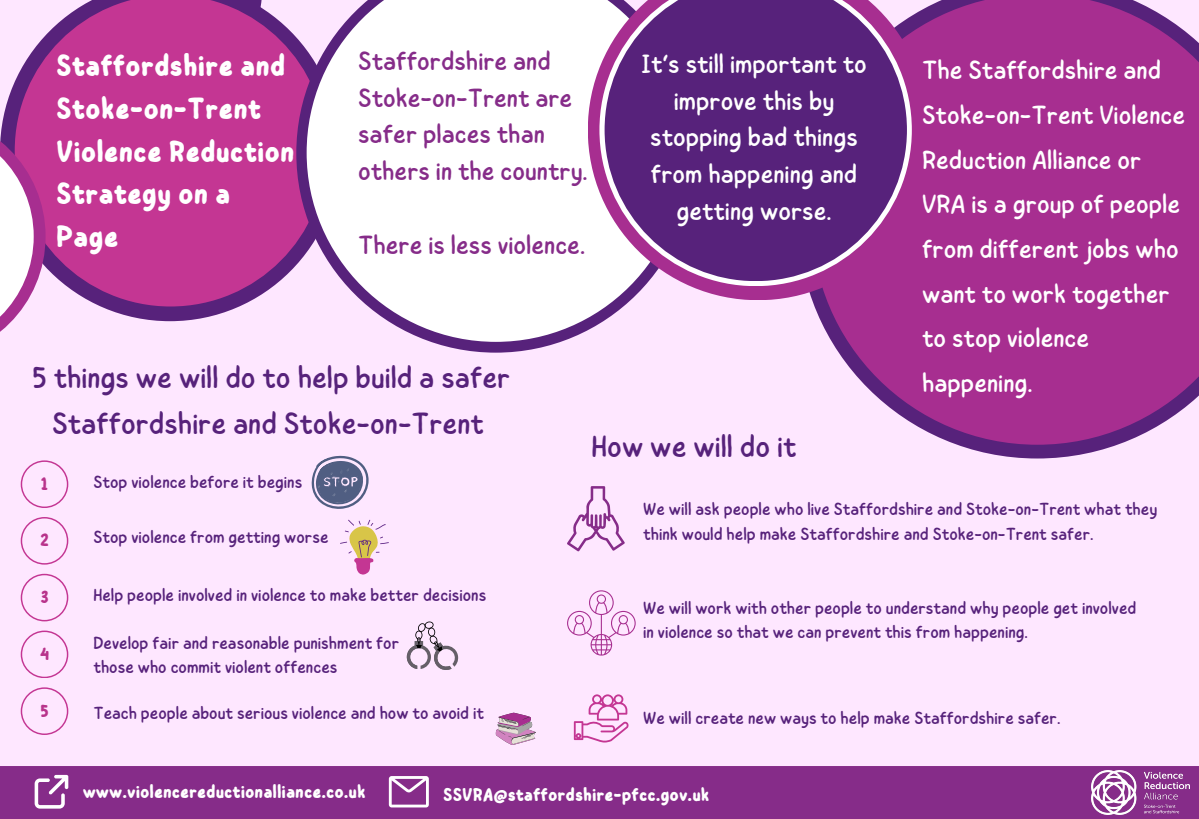
<style>
.page{position:relative;width:1199px;height:819px;background:#fff}
.page>*{position:absolute;margin:0;border:0;box-sizing:border-box;transform-origin:0 0}
.t1{font:30.62px/45.9px "Childos Arabic";color:#57227b;text-align:center}
.t2{font:700 30.62px/42.7px "Childos Arabic";color:#fff}
.t3{font:26.25px/44.6px "Childos Arabic";color:#fff}
.t4{font:26.25px/36.8px "Childos Arabic";color:#862c89}
.t5{font:700 18.55px "Childos Arabic";color:#fff}
.t6{font:700 17.76px "Childos Arabic";color:#b8338b}
.t7{font:17.5px/24.3px "Childos Arabic";color:#57227b}
</style>
<div class="page">
<div style="left:0;top:0;width:1198px;height:778px;background:#fee7ff"></div>
<div style="left:0;top:766px;width:1198px;height:52px;background:#862c89"></div>
<svg style="left:35px;top:774px;width:33px;height:34px"></svg>
<svg style="left:389px;top:775px;width:40px;height:32px"></svg>
<svg style="left:21px;top:460px;width:47px;height:47px"></svg>
<svg style="left:21px;top:517px;width:47px;height:47px"></svg>
<svg style="left:21px;top:573px;width:47px;height:48px"></svg>
<svg style="left:21px;top:630px;width:47px;height:47px"></svg>
<svg style="left:21px;top:687px;width:47px;height:47px"></svg>
<svg style="left:496px;top:712px;width:40px;height:32px"></svg>
<svg style="left:407px;top:621px;width:52px;height:49px"></svg>
<svg style="left:311px;top:455px;width:57px;height:54px"></svg>
<svg style="left:340px;top:519px;width:48px;height:55px"></svg>
<svg style="left:4px;top:81px;width:236px;height:240px"></svg>
<svg style="left:15px;top:0;width:281px;height:306px;background:#bf3f98"></svg>
<svg style="left:296px;top:37px;width:264px;height:315px"></svg>
<svg style="left:306px;top:0;width:325px;height:342px;background:#f6f1f8"></svg>
<svg style="left:955px;top:444px;width:164px;height:14px;fill:#57227b"></svg>
<svg style="left:812px;top:0;width:386px;height:444px;background:#a93b97"></svg>
<svg style="left:567px;top:590px;width:68px;height:65px"></svg>
<svg style="left:587px;top:0;width:341px;height:300px;background:#c071b4"></svg>
<svg style="left:599px;top:0;width:312px;height:286px;background:#cb8ac1"></svg>
<svg style="left:604px;top:0;width:302px;height:281px;background:#6b3487"></svg>
<svg style="left:2px;top:113px;width:44px;height:208px"></svg>
<svg style="left:0;top:124px;width:34px;height:208px;background:#dcadd4"></svg>
<svg style="left:567px;top:486px;width:57px;height:65px"></svg>
<svg style="left:574px;top:694px;width:55px;height:48px"></svg>
<img style="left:1091px;top:770px;width:98px;height:44px">
<p class="t2" style="left:56px;top:45px;width:240px">Staffordshire and<br>Stoke-on-Trent<br>Violence Reduction</p>
<p class="t2" style="left:56px;top:173px;width:176px">Strategy on a<br>Page</p>
<p class="t4" style="left:358px;top:43px;width:231px">Staffordshire and<br>Stoke-on-Trent are safer places than others in the country.</p>
<p class="t4" style="left:358px;top:227px;width:228px">There is less violence.</p>
<p class="t3" style="left:641px;top:46px;width:227px;line-height:36.8px;text-align:center">It’s still important to improve this by stopping bad things from happening and getting worse.</p>
<p class="t1" style="left:33px;top:354px;width:479px">5 things we will do to help build a safer<br>Staffordshire and Stoke-on-Trent</p>
<p class="t6" style="left:41px;top:471px;width:9px">1</p>
<p class="t7" style="left:93px;top:470px;width:210px">Stop violence before it begins</p>
<p class="t1" style="left:591px;top:424px;width:206px">How we will do it</p>
<p class="t3" style="left:922px;top:48px;width:265px">The Staffordshire and<br>Stoke-on-Trent Violence<br>Reduction Alliance or<br>VRA is a group of people from different jobs who want to work together to stop violence happening.</p>
<p class="t6" style="left:40px;top:527px;width:10px">2</p>
<p class="t7" style="left:93px;top:525px;width:236px">Stop violence from getting worse</p>
<p class="t7" style="left:643px;top:497px;width:515px">We will ask people who live Staffordshire and Stoke-on-Trent what they think would help make Staffordshire and Stoke-on-Trent safer.</p>
<p class="t6" style="left:40px;top:584px;width:10px">3</p>
<p class="t6" style="left:40px;top:641px;width:11px">4</p>
<p class="t7" style="left:93px;top:583px;width:394px">Help people involved in violence to make better decisions</p>
<p class="t7" style="left:93px;top:631px;width:307px">Develop fair and reasonable punishment for those who commit violent offences</p>
<p class="t7" style="left:643px;top:595px;width:494px">We will work with other people to understand why people get involved in violence so that we can prevent this from happening.</p>
<p class="t6" style="left:40px;top:697px;width:10px">5</p>
<p class="t7" style="left:93px;top:701px;width:392px">Teach people about serious violence and how to avoid it</p>
<p class="t7" style="left:643px;top:706px;width:419px">We will create new ways to help make Staffordshire safer.</p>
<p class="t5" style="left:83px;top:778px;width:284px">www.violencereductionalliance.co.uk</p>
<p class="t5" style="left:443px;top:781px;width:268px">SSVRA@staffordshire-pfcc.gov.uk</p>
</div>
